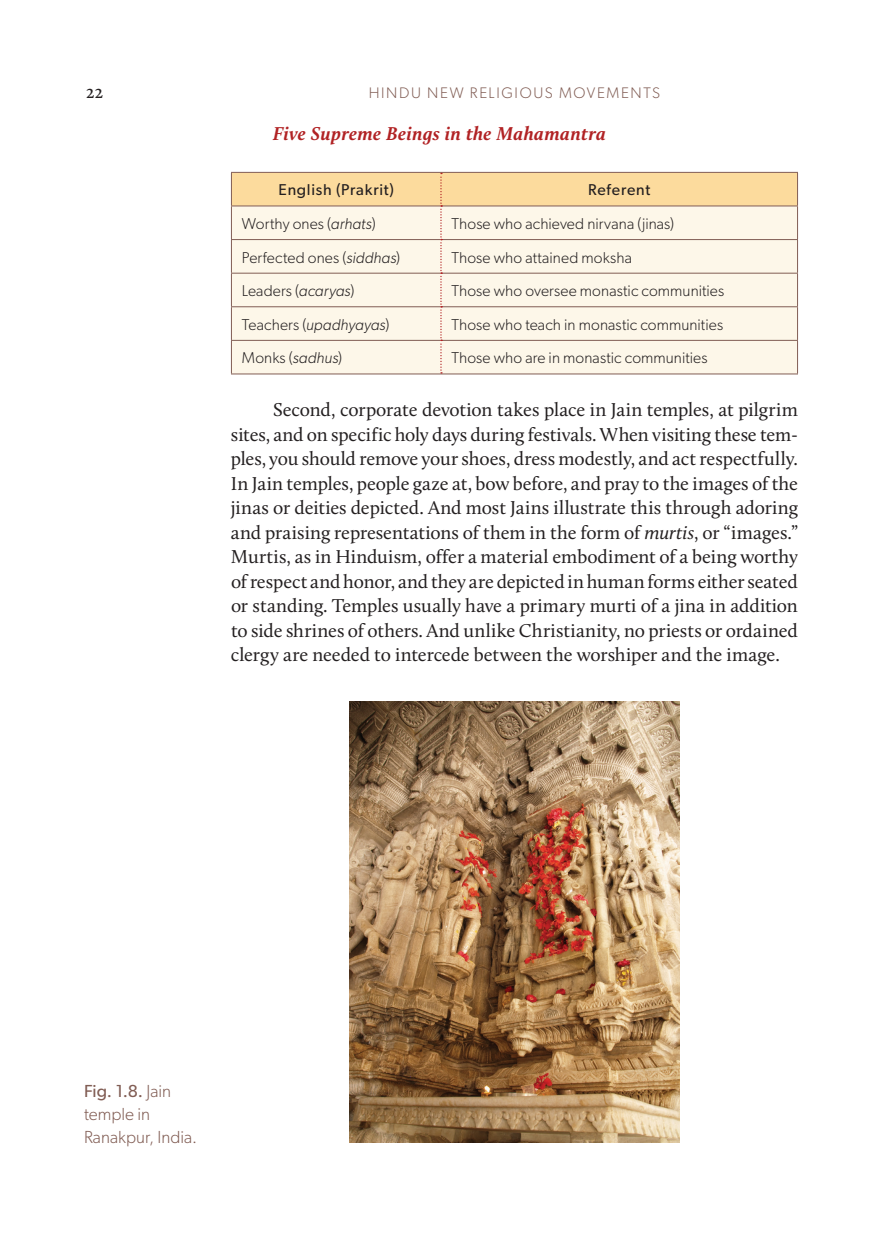
<style>
.page{position:relative;width:882px;height:1260px;background:#fff}
.page>*{position:absolute;margin:0;border:0;box-sizing:border-box;transform-origin:0 0}
.t1{font:19.25px/24.5px "Calluna";letter-spacing:-.005em;color:#231f20;text-align:justify}
.t2{font:italic 700 19.25px "Calluna";letter-spacing:.015em;color:#b12224}
.t3{font:300 17.5px/22.8px "Gibson";letter-spacing:.005em;color:#815d54}
.t4{font:300 15.75px "Gibson";letter-spacing:.005em;color:#231f20}
.t5{font:15.75px "Gibson";letter-spacing:.045em;color:#231f20}
.t6{font:300 15.4px "Gibson";letter-spacing:.11em;color:#815d54}
.s1{font-style:italic}
.s2{font-weight:400}
</style>
<div class="page">
<hr style="left:231px;top:374px;width:210px;height:1px;background:#815d54">
<hr style="left:441px;top:374px;width:357px;height:1px;background:#815d54">
<svg style="left:231px;top:172px;width:567px;height:202px;background:#f7ebd5"></svg>
<img style="left:349px;top:702px;width:331px;height:441px">
<p class="t1" style="left:86px;top:79px;width:19px">22</p>
<p class="t6" style="left:369px;top:83px;width:291px">Hindu N ew Religious Movements</p>
<p class="t2" style="left:273px;top:122px;width:334px">Five Supreme Beings in the Mahamantra</p>
<p class="t5" style="left:279px;top:181px;width:117px">English (Prakrit)</p>
<p class="t5" style="left:588px;top:181px;width:63px">Referent</p>
<p class="t4" style="left:242px;top:214px;width:135px">Worthy ones (<span class="s1">arhats</span>)</p>
<p class="t4" style="left:451px;top:214px;width:224px">Those who achieved nirvana (jinas)</p>
<p class="t4" style="left:242px;top:248px;width:160px">Perfected ones (<span class="s1">siddhas</span>)</p>
<p class="t4" style="left:451px;top:248px;width:182px">Those who attained moksha</p>
<p class="t4" style="left:242px;top:281px;width:114px">Leaders (<span class="s1">acaryas</span>)</p>
<p class="t4" style="left:451px;top:281px;width:274px">Those who oversee monastic communities</p>
<p class="t4" style="left:242px;top:315px;width:149px">Teachers (<span class="s1">upadhyayas</span>)</p>
<p class="t4" style="left:451px;top:315px;width:273px">Those who teach in monastic communities</p>
<p class="t4" style="left:242px;top:349px;width:102px">Monks (<span class="s1">sadhus</span>)</p>
<p class="t4" style="left:451px;top:349px;width:258px">Those who are in monastic communities</p>
<p class="t1" style="left:231px;top:398px;width:569px;text-indent:42px">Second, corporate devotion takes place in Jain temples, at pilgrim sites, and on specific holy days during festivals. When visiting these tem&shy;ples, you should remove your shoes, dress modestly, and act respectfully.<br>In Jain temples, people gaze at, bow before, and pray to the images of the jinas or deities depicted. And most Jains illustrate this through adoring and praising representations of them in the form of <span class="s1">murtis</span>, or “images.” Murtis, as in Hinduism, offer a material embodiment of a being worthy of respect and honor, and they are depicted in human forms either seated or standing. Temples usually have a primary murti of a jina in addition to side shrines of others. And unlike Christianity, no priests or ordained clergy are needed to intercede between the worshiper and the image.</p>
<p class="t3" style="left:84px;top:1080px;width:115px"><span class="s2">Fig. 1.8.</span> Jain temple in<br>Ranakpur, I ndia.</p>
</div>
